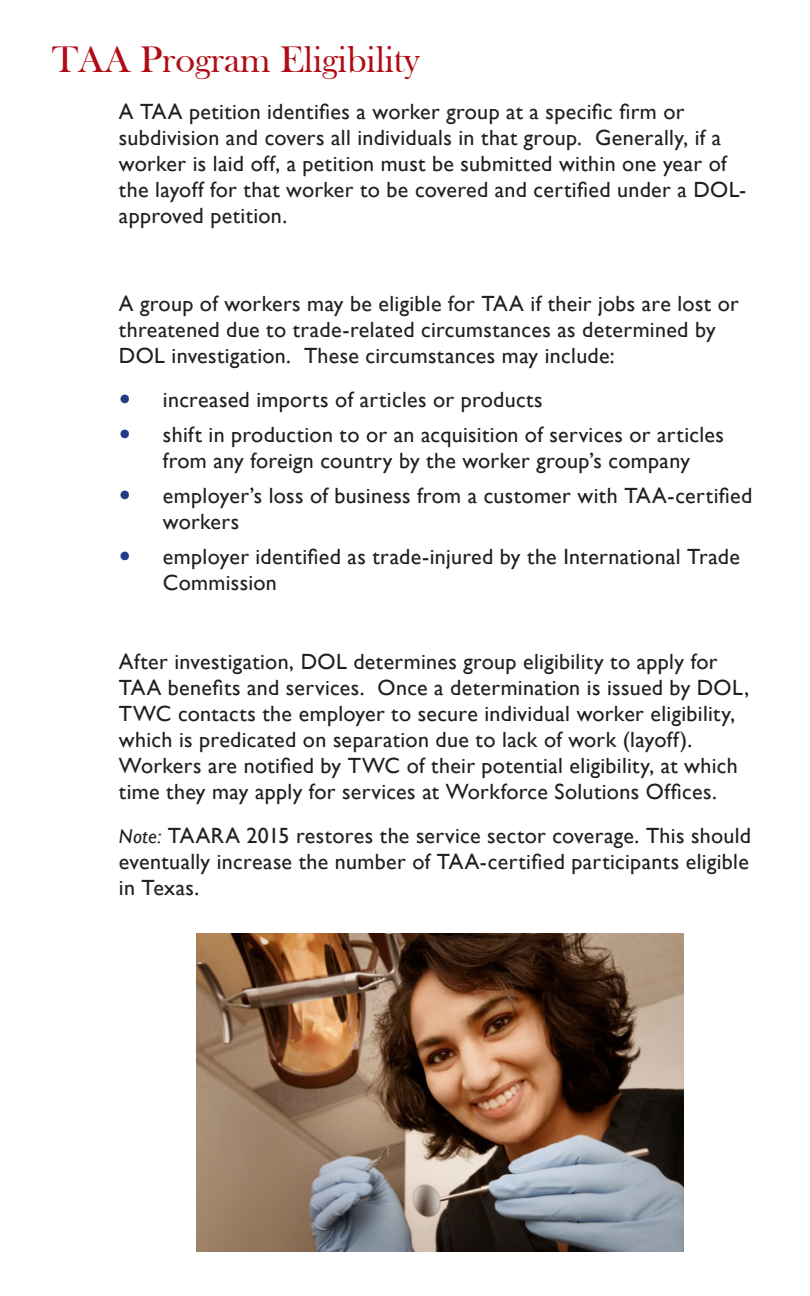
<style>
.page{position:relative;width:810px;height:1296px;background:#fff}
.page>*{position:absolute;margin:0;border:0;box-sizing:border-box;transform-origin:0 0}
.t1{font:38px "Bask Old Face";color:#af0c15}
.Body_Text{font:22px/26px "Gill Sans";letter-spacing:.015em;color:#231f20}
.Body_tab{font:22px/26px "Gill Sans";letter-spacing:.015em;color:#231f20}
.s1{font-style:italic;font-size:20px}
</style>
<div class="page">
<img style="left:196px;top:934px;width:488px;height:318px">
<h2 class="t1" style="left:52px;top:38px;width:369px">TAA Program Eligibility</h2>
<p class="Body_Text" style="left:119px;top:99px;width:629px">A TAA petition identifies a worker group at a specific firm or subdivision and covers all individuals in that group. Generally, if a worker is laid off, a petition must be submitted within one year of the layoff for that worker to be covered and certified under a DOL&shy;approved petition.</p>
<p class="Body_Text" style="left:119px;top:291px;width:621px">A group of workers may be eligible for TAA if their jobs are lost or threatened due to trade-related circumstances as determined by<br>DOL investigation. These circumstances may include:</p>
<p class="Body_tab" style="left:163px;top:387px;width:381px">increased imports of articles or products</p>
<p class="Body_tab" style="left:163px;top:422px;width:563px">shift in production to or an acquisition of services or articles from any foreign country by the worker group’s company</p>
<p class="Body_tab" style="left:163px;top:483px;width:591px">employer’s loss of business from a customer with TAA-certified workers</p>
<p class="Body_tab" style="left:163px;top:544px;width:579px">employer identified as trade-injured by the International Trade<br>Commission</p>
<p class="Body_Text" style="left:119px;top:649px;width:632px">After investigation, DOL determines group eligibility to apply for TAA benefits and services. Once a determination is issued by DOL, TWC contacts the employer to secure individual worker eligibility, which is predicated on separation due to lack of work (layoff).<br>Workers are notified by TWC of their potential eligibility, at which time they may apply for services at Workforce Solutions Offices.</p>
<p class="Body_Text" style="left:119px;top:823px;width:634px;text-align:justify"><span class="s1">Note:</span> TAARA 2015 restores the service sector coverage. This should eventually increase the number of TAA-certified participants eligible in Texas.</p>
</div>
